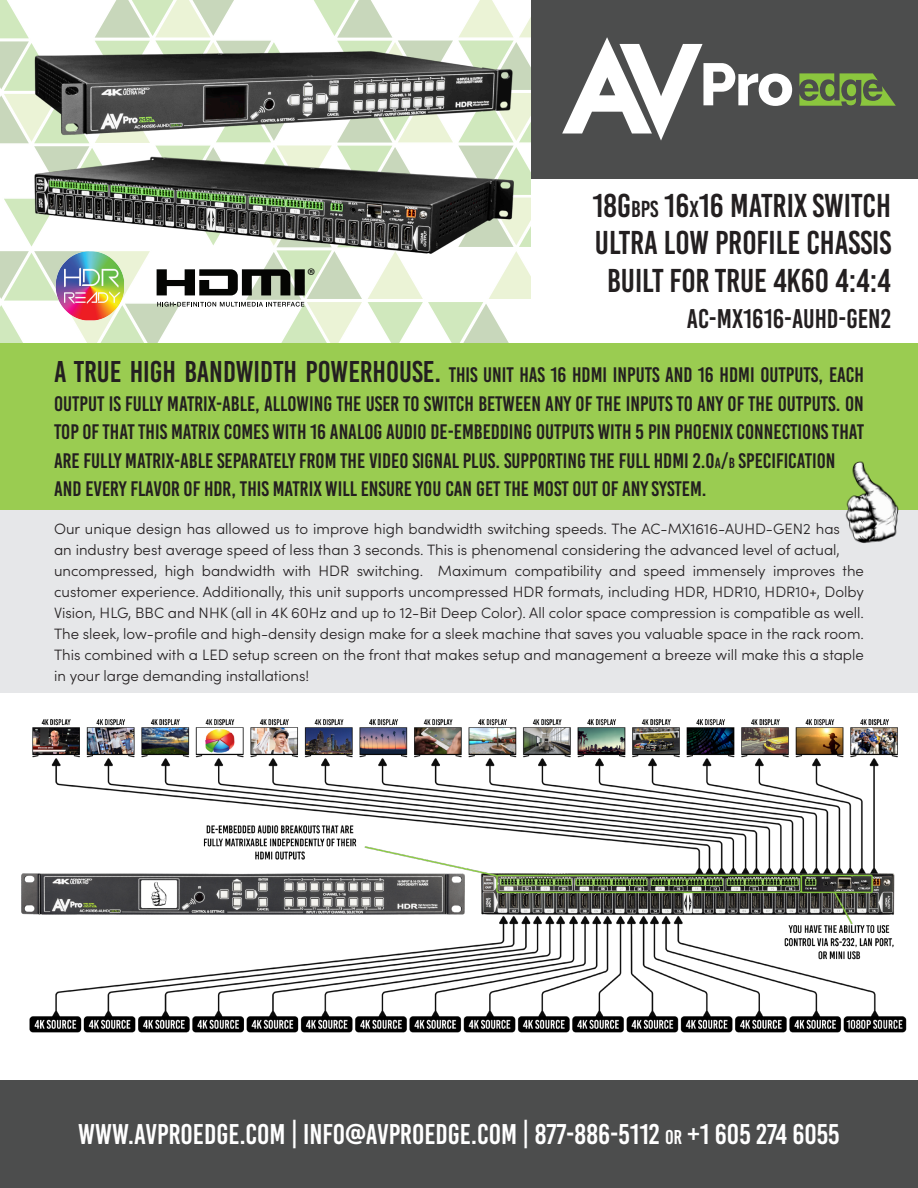
<style>
.page{position:relative;width:918px;height:1188px;background:#fff}
.page>*{position:absolute;margin:0;border:0;box-sizing:border-box;transform-origin:0 0}
.t1{font:33px "Bebas Kai";color:#231f20}
.t2{font:28.5px "Bebas Kai";color:#fff}
.t3{font:27px "Bebas Kai";color:#231f20}
.t4{font:21px/28.5px "Bebas Kai";color:#231f20}
.t5{font:19.8px "Myriad Pro";color:#040503}
.t6{font:300 15px/21px "Sofia Pro";color:#231f20}
.s1{font-size:23.1px}
.s2{font-size:30px}
.s3{font-size:14.7px}
.s4{font-style:inherit}
.s5{font-size:19.95px}
</style>
<div class="page">
<div style="left:531px;top:0;width:387px;height:178px;background:#4c4d4d"></div>
<div style="left:0;top:343px;width:918px;height:167px;background:#9acc51"></div>
<div style="left:0;top:1080px;width:918px;height:108px;background:#4c4d4d"></div>
<div style="left:0;top:511px;width:918px;height:182px;background:#e6e7e9"></div>
<svg style="left:0;top:0;width:531px;height:343px"></svg>
<img style="left:836px;top:461px;width:68px;height:83px">
<img style="left:27px;top:44px;width:492px;height:97px">
<img style="left:28px;top:151px;width:492px;height:109px">
<svg style="left:799px;top:73px;width:97px;height:33px"></svg>
<div style="left:847px;top:84px;width:9px;height:12px;background:#8bc63e;border-radius:50%"></div>
<svg style="left:562px;top:37px;width:230px;height:104px"></svg>
<img style="left:54px;top:251px;width:71px;height:70px">
<img style="left:21px;top:719px;width:886px;height:314px">
<p class="t5" style="left:307px;top:264px;width:10px">®</p>
<p class="t1" style="left:593px;top:188px;width:300px">18G<span class="s1">BPS</span> 16<span class="s1">X</span>16 MATRIX SWITCH</p>
<p class="t1" style="left:595px;top:225px;width:298px">ULTRA LOW PROFILE CHASSIS</p>
<p class="t1" style="left:607px;top:263px;width:285px">BUILT FOR TRUE 4K60 4:4:4</p>
<p class="t3" style="left:687px;top:304px;width:206px">AC-MX1616-AUHD-GEN2</p>
<p class="t4" style="left:54px;top:361px;width:812px"><span class="s2">A TRUE HIGH BANDWIDTH POWERHOUSE.</span> THIS UNIT HAS 16 HDMI INPUTS AND 16 HDMI OUTPUTS, EACH OUTPUT IS FULLY MATRIX-ABLE, ALLOWING THE USER TO SWITCH BETWEEN ANY OF THE INPUTS TO ANY OF THE OUTPUTS. ON TOP OF THAT THIS MATRIX COMES WITH 16 ANALOG AUDIO DE-EMBEDDING OUTPUTS WITH 5 PIN PHOENIX CONNECTIONS THAT ARE FULLY MATRIX-ABLE SEPARATELY FROM THE VIDEO SIGNAL PLUS. SUPPORTING THE FULL HDMI 2.0<span class="s3">A</span><span class="s4">/</span><span class="s3">B</span> SPECIFICATION AND EVERY FLAVOR OF HDR, THIS MATRIX WILL ENSURE YOU CAN GET THE MOST OUT OF ANY SYSTEM.</p>
<p class="t6" style="left:54px;top:517px;width:812px">Our unique design has allowed us to improve high bandwidth switching speeds. The AC-MX1616-AUHD-GEN2 has<br>an industry best average speed of less than 3 seconds. This is phenomenal considering the advanced level of actual, uncompressed, high bandwidth with HDR switching. Maximum compatibility and speed immensely improves the customer experience. Additionally, this unit supports uncompressed HDR formats, including HDR, HDR10, HDR10+, Dolby Vision, HLG, BBC and NHK (all in 4K 60Hz and up to 12-Bit Deep Color). All color space compression is compatible as well.<br>The sleek, low-profile and high-density design make for a sleek machine that saves you valuable space in the rack room.<br>This combined with a LED setup screen on the front that makes setup and management a breeze will make this a staple in your large demanding installations!</p>
<p class="t2" style="left:43px;top:1119px;width:199px">WW .AVPROCONNECT</p>
<p class="t2" style="left:425px;top:1119px;width:452px">CONNECT.COM | 877-886-5112 <span class="s5">OR</span> +1 605 274 6055</p>
<p class="t2" style="left:78px;top:1119px;width:763px">WWW.AVPROEDGE.COM | INFO@AVPROEDGE.COM | 877-886-5112 <span class="s5">OR</span> +1 605 274 6055</p>
</div>
